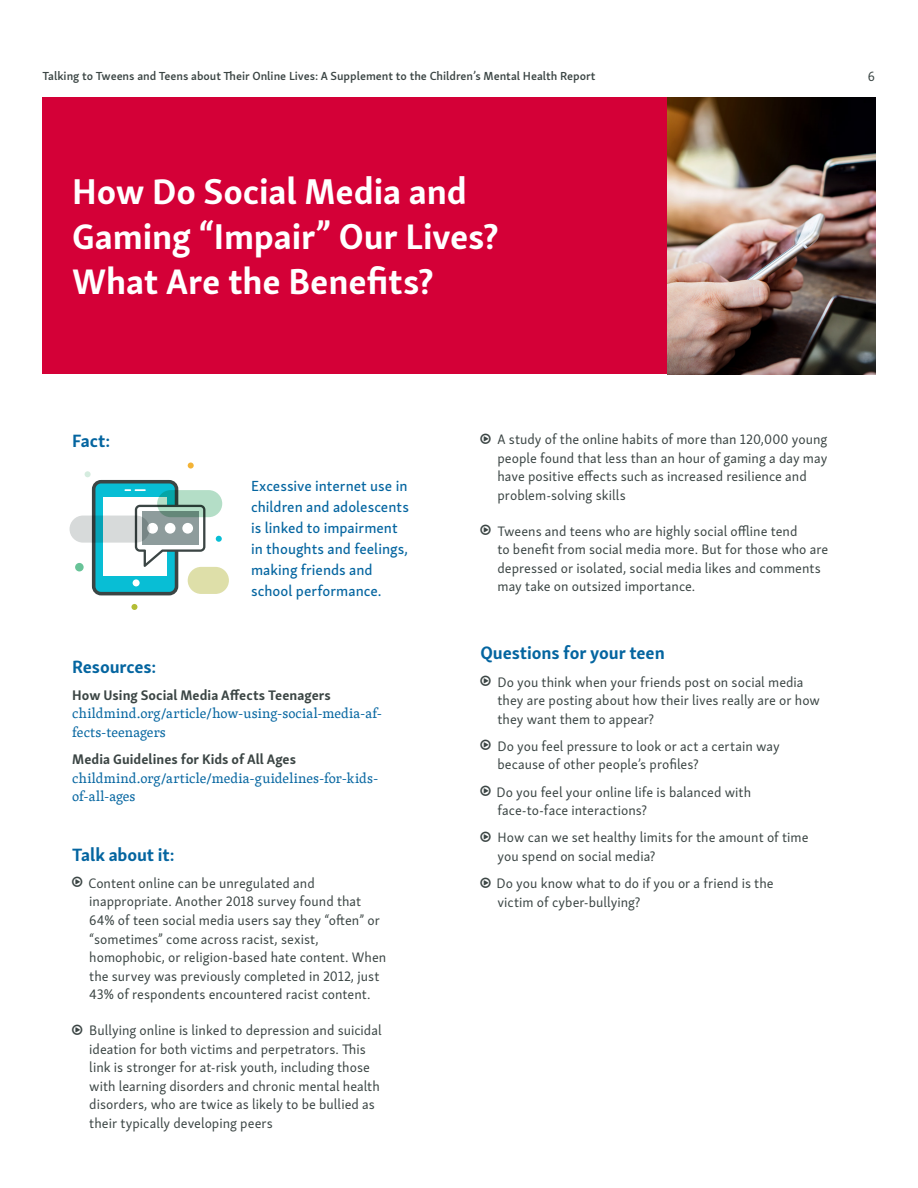
<style>
.page{position:relative;width:918px;height:1188px;background:#fff}
.page>*{position:absolute;margin:0;border:0;box-sizing:border-box;transform-origin:0 0}
.t1{font:700 36px/45px "Skolar Sans Latn";letter-spacing:-.005em;color:#fff}
.t2{font:700 18px "Skolar Sans Latn";letter-spacing:-.005em;color:#0465a0}
.t3{font:15px/21px "Skolar Sans Latn Me";color:#0465a0}
.t4{font:13.95px/18.6px "Skolar Sans Latn";color:#3b4544}
.t5{font:13.95px/18.6px "Skolar Latin";letter-spacing:.01em;color:#0465a0}
.t6{font:700 13.95px "Skolar Sans Latn";letter-spacing:.005em;color:#3b4544}
.t7{font:13.5px "Skolar Sans Latn";color:#3b4544}
.t8{font:600 12px "Skolar Sans Latn";color:#3b4544}
</style>
<div class="page">
<div style="left:43px;top:98px;width:832px;height:276px;background:#d40037"></div>
<img style="left:668px;top:98px;width:208px;height:276px">
<div style="left:188px;top:567px;width:41px;height:27px;background:#dedfa9;border-radius:14px"></div>
<svg style="left:216px;top:536px;width:6px;height:6px"></svg>
<svg style="left:131px;top:604px;width:6px;height:6px"></svg>
<svg style="left:85px;top:463px;width:120px;height:132px"></svg>
<div style="left:75px;top:563px;width:9px;height:8px;background:#68c398;border-radius:50%"></div>
<svg style="left:70px;top:516px;width:80px;height:27px;background:#afc2c4"></svg>
<svg style="left:157px;top:490px;width:65px;height:27px;background:#89baa8"></svg>
<p class="t8" style="left:43px;top:66px;width:555px">Talking to Tweens and Teens about Their Online Lives: A Supplement to the Children’s Mental Health Report</p>
<p class="t7" style="left:868px;top:66px;width:9px">6</p>
<h1 class="t1" style="left:72px;top:166px;width:428px">How Do Social Media and<br>Gaming “Impair” Our Lives?<br>What Are the Benefits?</h1>
<p class="t2" style="left:72px;top:426px;width:39px">Fact:</p>
<p class="t3" style="left:251px;top:474px;width:159px">Excessive internet use in children and adolescents is linked to impairment in thoughts and feelings, making friends and school performance.</p>
<p class="t2" style="left:72px;top:652px;width:85px">Resources:</p>
<p class="t6" style="left:72px;top:684px;width:260px">How Using Social Media Affects Teenagers</p>
<p class="t5" style="left:72px;top:704px;width:311px">childmind.org/article/how-using-social-media-af&shy;fects-teenagers</p>
<p class="t6" style="left:72px;top:748px;width:225px">Media Guidelines for Kids of All Ages</p>
<p class="t5" style="left:72px;top:768px;width:308px">childmind.org/article/media-guidelines-for-kids&shy;of-all-ages</p>
<p class="t2" style="left:72px;top:840px;width:104px">Talk about it:</p>
<p class="t4" style="left:88px;top:873px;width:299px">Content online can be unregulated and inappropriate. Another 2018 survey found that 64% of teen social media users say they “often” or “sometimes” come across racist, sexist, homophobic, or religion-based hate content. When the survey was previously completed in 2012, just 43% of respondents encountered racist content.</p>
<p class="t4" style="left:89px;top:1020px;width:294px">Bullying online is linked to depression and suicidal ideation for both victims and perpetrators. This link is stronger for at-risk youth, including those with learning disorders and chronic mental health disorders, who are twice as likely to be bullied as their typically developing peers</p>
<p class="t4" style="left:497px;top:429px;width:331px">A study of the online habits of more than 120,000 young people found that less than an hour of gaming a day may have positive effects such as increased resilience and problem-solving skills</p>
<p class="t4" style="left:497px;top:520px;width:332px">Tweens and teens who are highly social offline tend<br>to benefit from social media more. But for those who are depressed or isolated, social media likes and comments may take on outsized importance.</p>
<p class="t2" style="left:480px;top:639px;width:186px">Questions for your teen</p>
<p class="t4" style="left:497px;top:671px;width:324px">Do you think when your friends post on social media they are posting about how their lives really are or how they want them to appear?</p>
<p class="t4" style="left:497px;top:736px;width:284px">Do you feel pressure to look or act a certain way because of other people’s profiles?</p>
<p class="t4" style="left:497px;top:781px;width:256px">Do you feel your online life is balanced with face-to-face interactions?</p>
<p class="t4" style="left:497px;top:827px;width:313px">How can we set healthy limits for the amount of time you spend on social media?</p>
<p class="t4" style="left:497px;top:873px;width:279px">Do you know what to do if you or a friend is the victim of cyber-bullying?</p>
</div>
